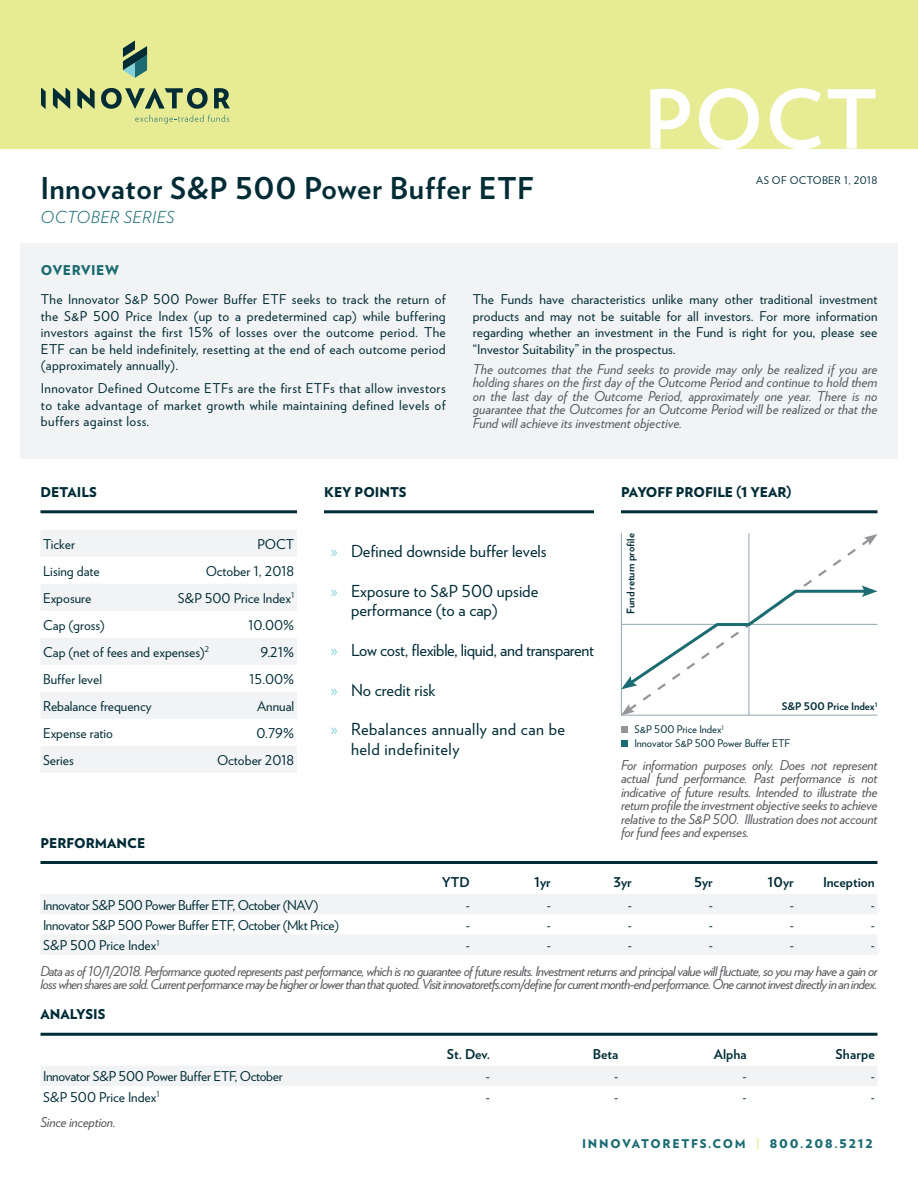
<style>
.page{position:relative;width:918px;height:1188px;background:#fff}
.page>*{position:absolute;margin:0;border:0;box-sizing:border-box;transform-origin:0 0}
.t1{font:700 81px "Verlag";color:#fff}
.Title_-_FS{font:700 30px "Verlag";letter-spacing:.02em;color:#002c36}
.t2{font:16.5px/19.5px "Verlag";color:#002c36}
.t3{font:16.5px/19.5px "Verlag";letter-spacing:.03em;color:#002c36}
.t4{font:16.5px "Verlag";letter-spacing:-.02em;color:#002c36}
.Title_-_FS-2{font:italic 300 16.5px "Verlag";letter-spacing:.03em;color:#1a6b72}
.Disclaimer{font:italic 13.5px/13.5px "Verlag";letter-spacing:-.05em;color:#57585a;text-align:justify}
.Copy{font:13.5px/16.5px "Verlag";letter-spacing:.02em;color:#002c36;text-align:justify}
.Chart{font:13.5px "Verlag";color:#002c36}
.Chart-2{font:13.5px "Verlag";letter-spacing:-.025em;color:#002c36}
.Subheader_1{font:900 13.5px "Verlag";color:#002c36}
.Chart-3{font:700 13.5px "Verlag";color:#002c36}
.Chart-4{font:13.5px "Verlag";letter-spacing:-.02em;color:#002c36}
.Chart-5{font:13.5px "Verlag";color:#002c36;scale:.9 1}
.Disclaimer-2{font:italic 13.5px "Verlag";letter-spacing:-.02em;color:#57585a}
.Chart_-_Header{font:900 13.5px "Verlag";letter-spacing:.04em;color:#1a6b72}
.t5{font:900 12px "Verlag";letter-spacing:.15em;color:#1a6b72}
.Chart_-_legend{font:10.5px "Verlag";color:#002c36}
.Chart-6{font:700 10.5px "Verlag";color:#002c36}
.Copy_-_small{font:10.5px "Verlag";letter-spacing:.03em;color:#002c36}
.s1{font-family:"Myriad Pro";color:#84d1d9}
.s2{color:#e6eb94}
</style>
<div class="page">
<hr style="left:40px;top:861px;width:838px;height:3px;background:#002c36">
<hr style="left:40px;top:1033px;width:838px;height:3px;background:#002c36">
<svg style="left:41px;top:894px;width:836px;height:60px;fill:#f2f3f4"></svg>
<div style="left:41px;top:1066px;width:836px;height:20px;background:#f2f3f4"></div>
<hr style="left:621px;top:510px;width:257px;height:3px;background:#002c36">
<hr style="left:749px;top:533px;width:1px;height:182px;background:#90a5ae">
<hr style="left:621px;top:715px;width:257px;height:1px;background:#90a5ae">
<hr style="left:621px;top:533px;width:1px;height:182px;background:#90a5ae">
<svg style="left:635px;top:536px;width:229px;height:177px"></svg>
<svg style="left:621px;top:704px;width:14px;height:11px"></svg>
<svg style="left:864px;top:534px;width:14px;height:12px"></svg>
<svg style="left:621px;top:585px;width:257px;height:104px"></svg>
<div style="left:20px;top:243px;width:878px;height:216px;background:#f2f3f4"></div>
<hr style="left:324px;top:510px;width:270px;height:3px;background:#002c36">
<hr style="left:40px;top:510px;width:257px;height:3px;background:#002c36">
<svg style="left:41px;top:530px;width:256px;height:243px;fill:#f2f3f4"></svg>
<div style="left:621px;top:726px;width:7px;height:7px;background:#939598"></div>
<div style="left:621px;top:740px;width:7px;height:7px;background:#1a6b72"></div>
<div style="left:0;top:0;width:918px;height:148px;background:#e6eb94"></div>
<svg style="left:77px;top:88px;width:18px;height:21px"></svg>
<svg style="left:101px;top:88px;width:107px;height:21px"></svg>
<svg style="left:214px;top:88px;width:16px;height:20px"></svg>
<svg style="left:53px;top:88px;width:17px;height:21px"></svg>
<svg style="left:41px;top:88px;width:5px;height:21px"></svg>
<svg style="left:123px;top:40px;width:24px;height:38px"></svg>
<svg style="left:135px;top:115px;width:94px;height:9px"></svg>
<p class="Title_-_FS" style="left:40px;top:165px;width:495px">Innovator S&amp;P 500 Power Buffer ETF</p>
<p class="Title_-_FS-2" style="left:40px;top:205px;width:136px">OCTOBER SERIES</p>
<p class="t1" style="left:644px;top:56px;width:235px">POCT</p>
<p class="Copy_-_small" style="left:756px;top:172px;width:123px">AS OF OCTOBER 1, 2018</p>
<p class="Chart_-_Header" style="left:41px;top:259px;width:79px">OVERVIEW</p>
<p class="Copy" style="left:41px;top:290px;width:406px">The Innovator S&amp;P 500 Power Buffer ETF seeks to track the return of the S&amp;P 500 Price Index (up to a predetermined cap) while buffering investors against the first 15% of losses over the outcome period. The ETF can be held indefinitely, resetting at the end of each outcome period (approximately annually).</p>
<p class="Copy" style="left:41px;top:380px;width:406px">Innovator Defined Outcome ETFs are the first ETFs that allow investors to take advantage of market growth while maintaining defined levels of buffers against loss.</p>
<p class="Subheader_1" style="left:40px;top:481px;width:58px">DETAILS</p>
<p class="Subheader_1" style="left:324px;top:481px;width:84px">KEY POINTS</p>
<p class="Copy" style="left:473px;top:290px;width:406px">The Funds have characteristics unlike many other traditional investment products and may not be suitable for all investors. For more information regarding whether an investment in the Fund is right for you, please see “Investor Suitability” in the prospectus.</p>
<p class="Disclaimer" style="left:473px;top:361px;width:406px">The outcomes that the Fund seeks to provide may only be realized if you are holding shares on the first day of the Outcome Period and continue to hold them on the last day of the Outcome Period, approximately one year. There is no guarantee that the Outcomes for an Outcome Period will be realized or that the Fund will achieve its investment objective.</p>
<p class="Subheader_1" style="left:621px;top:481px;width:172px">PAYOFF PROFILE (1 YEAR)</p>
<p class="Chart" style="left:43px;top:534px;width:33px">Ticker</p>
<p class="Chart" style="left:258px;top:534px;width:38px">POCT</p>
<p class="Chart" style="left:43px;top:561px;width:58px">Lising date</p>
<p class="Chart" style="left:206px;top:561px;width:90px">October 1, 2018</p>
<p class="Chart" style="left:43px;top:588px;width:50px">Exposure</p>
<p class="Chart" style="left:178px;top:588px;width:118px">S&amp;P 500 Price Index<sup>1</sup></p>
<p class="Chart" style="left:43px;top:615px;width:63px">Cap (gross)</p>
<p class="Chart" style="left:248px;top:615px;width:48px">10.00%</p>
<p class="Chart" style="left:43px;top:642px;width:168px">Cap (net of fees and expenses)<sup>2</sup></p>
<p class="Chart" style="left:260px;top:642px;width:35px">9.21%</p>
<p class="Chart" style="left:43px;top:669px;width:60px">Buffer level</p>
<p class="Chart" style="left:249px;top:669px;width:47px">15.00%</p>
<p class="Chart" style="left:43px;top:696px;width:110px">Rebalance frequency</p>
<p class="Chart" style="left:257px;top:696px;width:39px">Annual</p>
<p class="Chart" style="left:43px;top:723px;width:71px">Expense ratio</p>
<p class="Chart" style="left:256px;top:723px;width:39px">0.79%</p>
<p class="Chart" style="left:43px;top:750px;width:32px">Series</p>
<p class="Chart" style="left:217px;top:750px;width:79px">October 2018</p>
<p class="Subheader_1" style="left:40px;top:831px;width:106px">PERFORMANCE</p>
<p class="t2" style="left:331px;top:540px;width:217px"><span class="s1">»</span> Defined downside buffer levels</p>
<p class="t2" style="left:351px;top:580px;width:189px;text-indent:-20px"><span class="s1">»</span> Exposure to S&amp;P 500 upside performance (to a cap)</p>
<p class="t4" style="left:331px;top:638px;width:265px"><span class="s1">»</span> Low cost, flexible, liquid, and transparent</p>
<p class="t2" style="left:331px;top:679px;width:106px"><span class="s1">»</span> No credit risk</p>
<p class="t3" style="left:351px;top:719px;width:216px;text-indent:-20px"><span class="s1">»</span> Rebalances annually and can be held indefinitely</p>
<p class="Chart-6" style="left:622px;top:614px;width:82px;rotate:-90deg">Fund return profile</p>
<p class="Chart-6" style="left:782px;top:698px;width:97px">S&amp;P 500 Price Index<sup>1</sup></p>
<p class="Chart_-_legend" style="left:634px;top:722px;width:91px">S&amp;P 500 Price Index<sup>1</sup></p>
<p class="Chart_-_legend" style="left:634px;top:735px;width:157px">Innovator S&amp;P 500 Power Buffer ETF</p>
<p class="Disclaimer" style="left:621px;top:757px;width:258px">For information purposes only. Does not represent actual fund performance. Past performance is not indicative of future results. Intended to illustrate the return profile the investment objective seeks to achieve relative to the S&amp;P 500. Illustration does not account for fund fees and expenses.</p>
<p class="Chart-3" style="left:442px;top:872px;width:30px">YTD</p>
<p class="Chart-3" style="left:534px;top:872px;width:18px">1yr</p>
<p class="Chart-3" style="left:613px;top:872px;width:20px">3yr</p>
<p class="Chart-3" style="left:694px;top:872px;width:20px">5yr</p>
<p class="Chart-3" style="left:768px;top:872px;width:28px">10yr</p>
<p class="Chart-3" style="left:823px;top:872px;width:53px">Inception</p>
<p class="Chart-2" style="left:43px;top:895px;width:277px">Innovator S&amp;P 500 Power Buffer ETF, October (NAV)</p>
<p class="Chart-5" style="left:466px;top:895px;width:6px">-</p>
<p class="Chart-5" style="left:547px;top:895px;width:6px">-</p>
<p class="Chart-5" style="left:628px;top:895px;width:6px">-</p>
<p class="Chart-5" style="left:709px;top:895px;width:6px">-</p>
<p class="Chart-5" style="left:790px;top:895px;width:6px">-</p>
<p class="Chart-5" style="left:871px;top:895px;width:6px">-</p>
<p class="Chart-2" style="left:43px;top:915px;width:297px">Innovator S&amp;P 500 Power Buffer ETF, October (Mkt Price)</p>
<p class="Chart-5" style="left:466px;top:915px;width:6px">-</p>
<p class="Chart-5" style="left:547px;top:915px;width:6px">-</p>
<p class="Chart-5" style="left:628px;top:915px;width:6px">-</p>
<p class="Chart-5" style="left:709px;top:915px;width:6px">-</p>
<p class="Chart-5" style="left:790px;top:915px;width:6px">-</p>
<p class="Chart-5" style="left:871px;top:915px;width:6px">-</p>
<p class="Chart" style="left:43px;top:935px;width:118px">S&amp;P 500 Price Index<sup>1</sup></p>
<p class="Chart-5" style="left:466px;top:935px;width:6px">-</p>
<p class="Chart-5" style="left:547px;top:935px;width:6px">-</p>
<p class="Chart-5" style="left:628px;top:935px;width:6px">-</p>
<p class="Chart-5" style="left:709px;top:935px;width:6px">-</p>
<p class="Chart-5" style="left:790px;top:935px;width:6px">-</p>
<p class="Chart-5" style="left:871px;top:935px;width:6px">-</p>
<p class="Disclaimer" style="left:40px;top:963px;width:839px">Data as of 10/1/2018. Performance quoted represents past performance, which is no guarantee of future results. Investment returns and principal value will fluctuate, so you may have a gain or loss when shares are sold. Current performance may be higher or lower than that quoted. Visit innovatoretfs.com/define for current month-end performance. One cannot invest directly in an index.</p>
<p class="Subheader_1" style="left:40px;top:1003px;width:67px">ANALYSIS</p>
<p class="Chart-3" style="left:447px;top:1044px;width:45px">St. Dev.</p>
<p class="Chart-3" style="left:593px;top:1044px;width:27px">Beta</p>
<p class="Chart-3" style="left:714px;top:1044px;width:34px">Alpha</p>
<p class="Chart-3" style="left:836px;top:1044px;width:41px">Sharpe</p>
<p class="Chart-4" style="left:43px;top:1066px;width:241px">Innovator S&amp;P 500 Power Buffer ETF, October</p>
<p class="Chart-5" style="left:486px;top:1066px;width:6px">-</p>
<p class="Chart-5" style="left:614px;top:1066px;width:6px">-</p>
<p class="Chart-5" style="left:742px;top:1066px;width:6px">-</p>
<p class="Chart-5" style="left:871px;top:1066px;width:6px">-</p>
<p class="Chart" style="left:43px;top:1087px;width:118px">S&amp;P 500 Price Index<sup>1</sup></p>
<p class="Chart-5" style="left:486px;top:1087px;width:6px">-</p>
<p class="Chart-5" style="left:614px;top:1087px;width:6px">-</p>
<p class="Chart-5" style="left:742px;top:1087px;width:6px">-</p>
<p class="Chart-5" style="left:871px;top:1087px;width:6px">-</p>
<p class="Disclaimer-2" style="left:40px;top:1112px;width:77px">Since inception.</p>
<p class="t5" style="left:582px;top:1133px;width:292px">INNOVATORETFS.COM <span class="s2">|</span> 800.208.5212</p>
</div>
